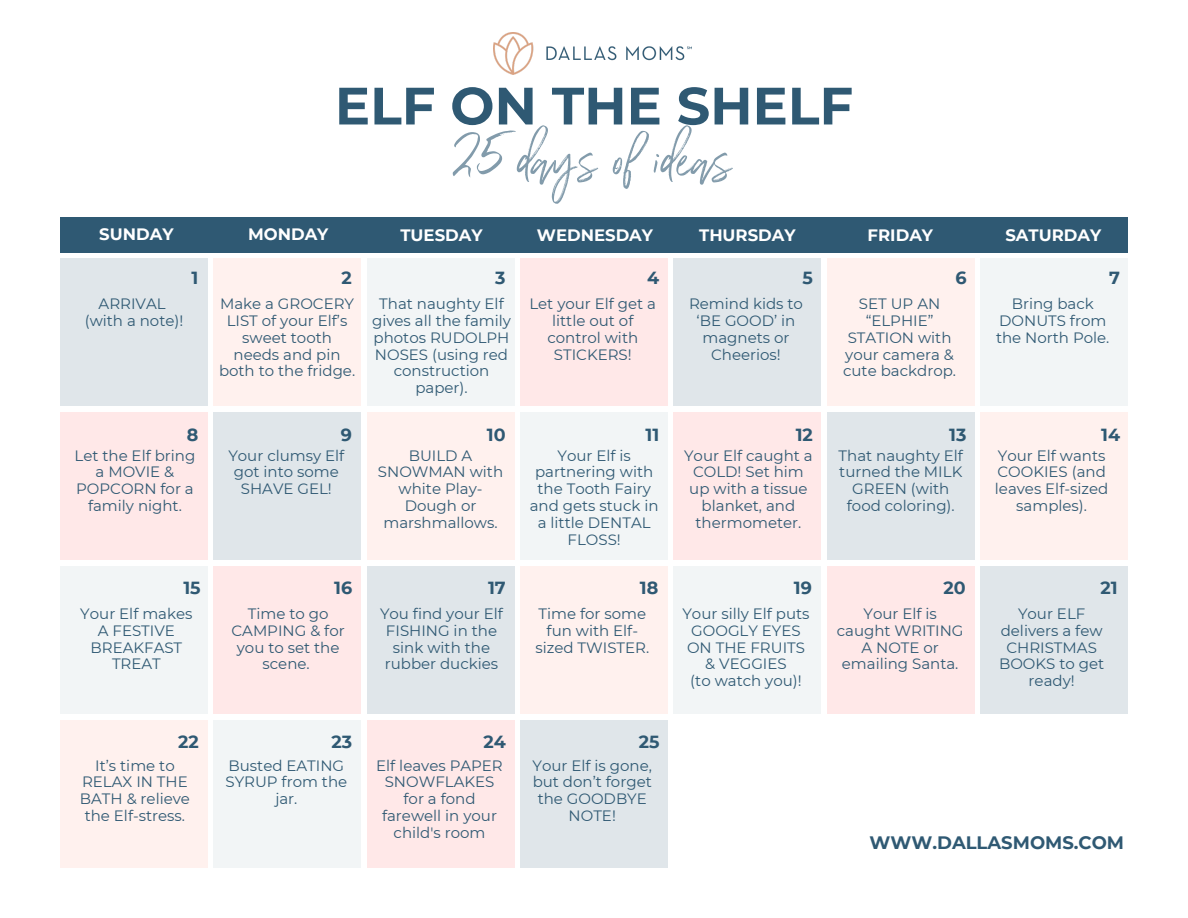
<style>
.page{position:relative;width:1188px;height:918px;background:#fff}
.page>*{position:absolute;margin:0;border:0;box-sizing:border-box;transform-origin:0 0}
.t1{font:90px "Wilderness Typeface";letter-spacing:.01em;color:#829bab}
.t2{font:700 52.5px "Montserrat";color:#2f5973}
.t3{font:700 18px "Montserrat";color:#2f5973}
.t4{font:700 17.55px "Montserrat";color:#2f5973}
.t5{font:700 16.5px "Montserrat";color:#fff}
.t6{font:15px/16.8px "Montserrat";color:#2f5973;text-align:center}
</style>
<div class="page">
<div style="left:60px;top:258px;width:148px;height:148px;background:#e0e6ea"></div>
<div style="left:214px;top:258px;width:147px;height:148px;background:#fff1ee"></div>
<div style="left:367px;top:258px;width:147px;height:148px;background:#f2f5f6"></div>
<div style="left:520px;top:258px;width:148px;height:148px;background:#ffe8e8"></div>
<div style="left:674px;top:258px;width:147px;height:148px;background:#e0e6ea"></div>
<div style="left:827px;top:258px;width:148px;height:148px;background:#fff1ee"></div>
<div style="left:980px;top:258px;width:148px;height:148px;background:#f2f5f6"></div>
<div style="left:60px;top:412px;width:148px;height:148px;background:#ffe8e8"></div>
<div style="left:214px;top:412px;width:147px;height:148px;background:#e0e6ea"></div>
<div style="left:367px;top:412px;width:147px;height:148px;background:#fff1ee"></div>
<div style="left:520px;top:412px;width:148px;height:148px;background:#f2f5f6"></div>
<div style="left:674px;top:412px;width:147px;height:148px;background:#ffe8e8"></div>
<div style="left:827px;top:412px;width:148px;height:148px;background:#e0e6ea"></div>
<div style="left:980px;top:412px;width:148px;height:148px;background:#fff1ee"></div>
<div style="left:60px;top:566px;width:148px;height:148px;background:#f2f5f6"></div>
<div style="left:214px;top:566px;width:147px;height:148px;background:#ffe8e8"></div>
<div style="left:367px;top:566px;width:147px;height:148px;background:#e0e6ea"></div>
<div style="left:520px;top:566px;width:148px;height:148px;background:#fff1ee"></div>
<div style="left:674px;top:566px;width:147px;height:148px;background:#f2f5f6"></div>
<div style="left:827px;top:566px;width:148px;height:148px;background:#ffe8e8"></div>
<div style="left:980px;top:566px;width:148px;height:148px;background:#e0e6ea"></div>
<div style="left:60px;top:720px;width:148px;height:148px;background:#fff1ee"></div>
<div style="left:214px;top:720px;width:147px;height:148px;background:#f2f5f6"></div>
<div style="left:367px;top:720px;width:147px;height:148px;background:#ffe8e8"></div>
<div style="left:520px;top:720px;width:148px;height:148px;background:#e0e6ea"></div>
<div style="left:61px;top:217px;width:1067px;height:36px;background:#2f5973"></div>
<img style="left:493px;top:33px;width:198px;height:41px">
<h3 class="t2" style="left:335px;top:74px;width:520px">ELF ON THE SHELF</h3>
<p class="t1" style="left:454px;top:100px;width:282px">25 days of ideas</p>
<p class="t5" style="left:99px;top:224px;width:76px">SUNDAY</p>
<h2 class="t5" style="left:248px;top:224px;width:82px">MONDAY</h2>
<h1 class="t5" style="left:400px;top:225px;width:84px">TUESDAY</h1>
<h3 class="t5" style="left:537px;top:225px;width:118px">WEDNESDAY</h3>
<h3 class="t5" style="left:699px;top:225px;width:98px">THURSDAY</h3>
<h3 class="t5" style="left:868px;top:225px;width:67px">FRIDAY</h3>
<h3 class="t5" style="left:1005px;top:225px;width:97px">SATURDAY</h3>
<p class="t6" style="left:99px;top:295px;width:69px">ARRIVAL</p>
<p class="t6" style="left:85px;top:312px;width:100px">(with a note)!</p>
<p class="t4" style="left:191px;top:267px;width:8px">1</p>
<p class="t4" style="left:342px;top:267px;width:12px">2</p>
<p class="t4" style="left:495px;top:267px;width:12px">3</p>
<p class="t4" style="left:647px;top:267px;width:14px">4</p>
<p class="t4" style="left:802px;top:267px;width:12px">5</p>
<p class="t4" style="left:955px;top:267px;width:13px">6</p>
<p class="t4" style="left:1109px;top:267px;width:12px">7</p>
<p class="t6" style="left:219px;top:295px;width:138px">Make a GROCERY<br>LIST of your Elf’s sweet tooth needs and pin both to the fridge.</p>
<p class="t6" style="left:372px;top:295px;width:140px">That naughty Elf gives all the family photos RUDOLPH<br>NOSES (using red construction paper).</p>
<p class="t6" style="left:529px;top:295px;width:128px">Let your Elf get a little out of control with<br>STICKERS!</p>
<p class="t6" style="left:689px;top:295px;width:116px">Remind kids to ‘BE GOOD’ in magnets or<br>Cheerios!</p>
<p class="t6" style="left:843px;top:295px;width:114px">SET UP AN “ELPHIE”<br>STATION with your camera &amp; cute backdrop.</p>
<p class="t6" style="left:996px;top:295px;width:115px">Bring back<br>DONUTS from the North Pole.</p>
<p class="t4" style="left:187px;top:424px;width:13px">8</p>
<p class="t4" style="left:341px;top:424px;width:13px">9</p>
<p class="t4" style="left:487px;top:424px;width:20px">10</p>
<p class="t4" style="left:646px;top:424px;width:15px">11</p>
<p class="t4" style="left:796px;top:424px;width:19px">12</p>
<p class="t4" style="left:949px;top:424px;width:19px">13</p>
<p class="t4" style="left:1101px;top:424px;width:20px">14</p>
<p class="t6" style="left:75px;top:447px;width:122px">Let the Elf bring a MOVIE &amp;<br>POPCORN for a family night.</p>
<p class="t6" style="left:228px;top:447px;width:117px">Your clumsy Elf got into some<br>SHAVE GEL!</p>
<p class="t6" style="left:995px;top:447px;width:115px">Your Elf wants<br>COOKIES (and leaves Elf-sized samples).</p>
<h3 class="t6" style="left:530px;top:447px;width:130px">Your Elf is partnering with the Tooth Fairy and gets stuck in a little DENTAL<br>FLOSS!</h3>
<p class="t6" style="left:684px;top:447px;width:130px">Your Elf caught a<br>COLD! Set him up with a tissue blanket, and thermometer.</p>
<p class="t6" style="left:839px;top:447px;width:126px">That naughty Elf turned the MILK<br>GREEN (with food coloring).</p>
<p class="t6" style="left:378px;top:447px;width:127px">BUILD A<br>SNOWMAN with white Play-<br>Dough or marshmallows.</p>
<p class="t4" style="left:183px;top:577px;width:19px">15</p>
<p class="t4" style="left:334px;top:577px;width:20px">16</p>
<p class="t4" style="left:488px;top:577px;width:19px">17</p>
<p class="t4" style="left:640px;top:577px;width:20px">18</p>
<p class="t4" style="left:794px;top:577px;width:20px">19</p>
<p class="t4" style="left:944px;top:577px;width:24px">20</p>
<p class="t4" style="left:1100px;top:577px;width:19px">21</p>
<p class="t6" style="left:80px;top:605px;width:114px">Your Elf makes<br>A FESTIVE<br>BREAKFAST<br>TREAT</p>
<p class="t6" style="left:837px;top:605px;width:128px">Your Elf is caught WRITING<br>A NOTE or emailing Santa.</p>
<p class="t6" style="left:380px;top:605px;width:125px">You find your Elf<br>FISHING in the sink with the rubber duckies</p>
<p class="t6" style="left:535px;top:605px;width:115px">Time for some fun with Elf&shy;sized TWISTER.</p>
<p class="t6" style="left:999px;top:605px;width:107px">Your ELF delivers a few<br>CHRISTMAS<br>BOOKS to get ready!</p>
<p class="t6" style="left:682px;top:605px;width:129px">Your silly Elf puts<br>GOOGLY EYES<br>ON THE FRUITS &amp; VEGGIES</p>
<p class="t6" style="left:690px;top:673px;width:113px">(to watch you)!</p>
<p class="t6" style="left:231px;top:605px;width:115px">Time to go<br>CAMPING &amp; for you to set the scene.</p>
<p class="t4" style="left:178px;top:731px;width:22px">22</p>
<p class="t4" style="left:332px;top:731px;width:22px">23</p>
<p class="t4" style="left:483px;top:731px;width:24px">24</p>
<p class="t4" style="left:639px;top:731px;width:22px">25</p>
<p class="t6" style="left:80px;top:757px;width:112px">It’s time to<br>RELAX IN THE<br>BATH &amp; relieve the Elf-stress.</p>
<p class="t6" style="left:226px;top:757px;width:123px">Busted EATING<br>SYRUP from the jar.</p>
<p class="t6" style="left:376px;top:757px;width:128px">Elf leaves PAPER<br>SNOWFLAKES for a fond farewell in your child's room</p>
<p class="t6" style="left:533px;top:757px;width:121px">Your Elf is gone, but don’t forget the GOODBYE<br>NOTE!</p>
<h3 class="t3" style="left:870px;top:831px;width:256px">WWW.DALLASMOMS.COM</h3>
</div>
